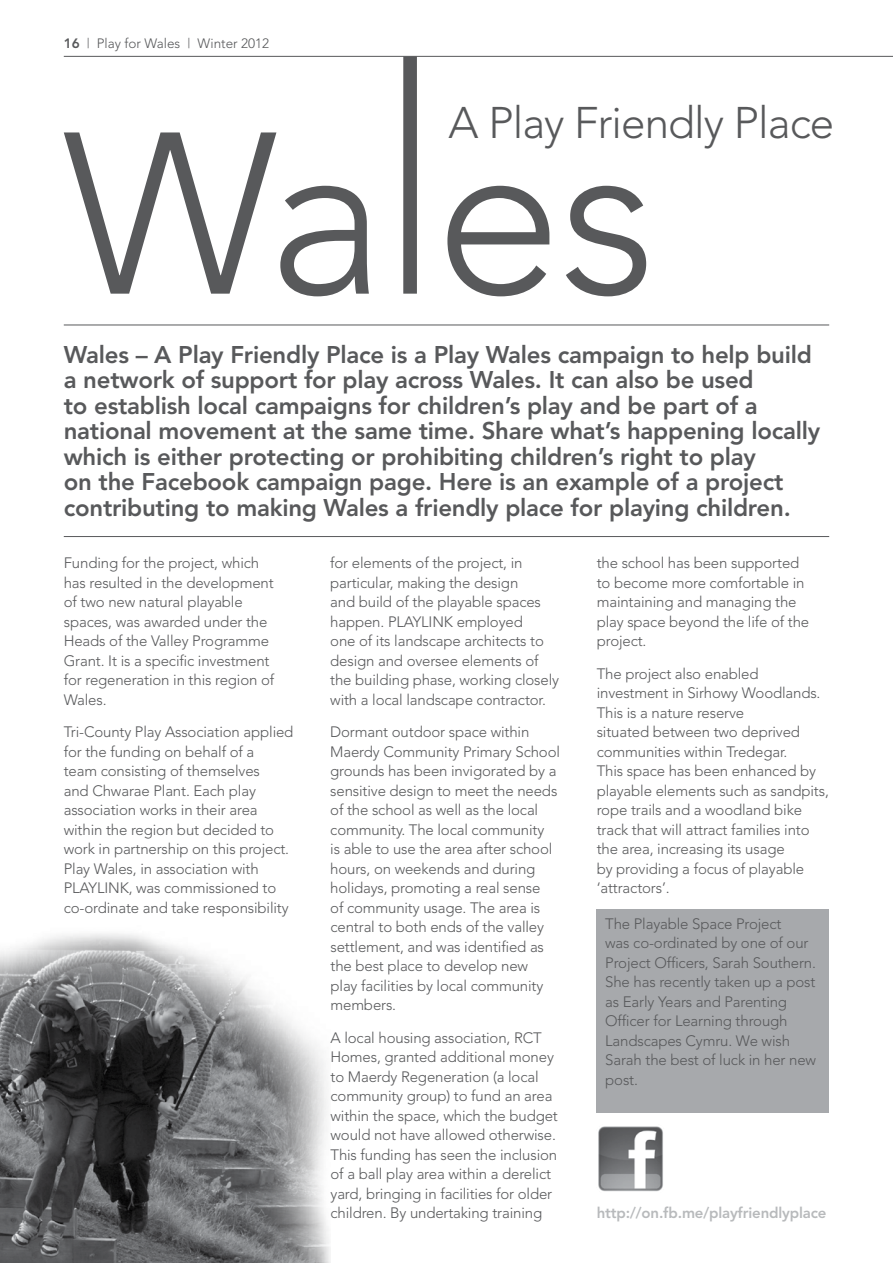
<style>
.page{position:relative;width:893px;height:1263px;background:#fff}
.page>*{position:absolute;margin:0;border:0;box-sizing:border-box;transform-origin:0 0}
.t1{font:300 43.95px "Avenir";letter-spacing:-.02em;color:#58595b}
.t2{font:800 24px/25.5px "Avenir";letter-spacing:-.01em;color:#58595b}
.t3{font:300 15px/19.5px "Avenir";letter-spacing:-.01em;color:#58595b}
.t4{font:800 15px "Avenir";letter-spacing:-.01em;color:#b8babc}
.t5{font:300 13.5px "Avenir";color:#58595b}
.s1{font-weight:800}
</style>
<div class="page">
<hr style="left:64px;top:56px;width:829px;height:1px;background:#58595b">
<img style="left:598px;top:1126px;width:65px;height:66px">
<hr style="left:64px;top:536px;width:765px;height:1px;background:#58595b">
<hr style="left:64px;top:325px;width:765px;height:1px;background:#58595b">
<svg style="left:64px;top:56px;width:582px;height:240px"></svg>
<img style="left:0;top:933px;width:331px;height:330px">
<div style="left:597px;top:909px;width:232px;height:203px;background:#a7a9ac"></div>
<p class="t5" style="left:64px;top:35px;width:207px"><span class="s1">16</span> | Play for Wales | Winter 2012</p>
<h1 class="t1" style="left:449px;top:97px;width:387px">A Play Friendly Place</h1>
<p class="t2" style="left:64px;top:342px;width:758px">Wales – A Play Friendly Place is a Play Wales campaign to help build a network of support for play across Wales. It can also be used<br>to establish local campaigns for children’s play and be part of a national movement at the same time. Share what’s happening locally which is either protecting or prohibiting children’s right to play<br>on the Facebook campaign page. Here is an example of a project contributing to making Wales a friendly place for playing children.</p>
<p class="t3" style="left:64px;top:553px;width:212px">Funding for the project, which has resulted in the development of two new natural playable spaces, was awarded under the<br>Heads of the Valley Programme<br>Grant. It is a specific investment for regeneration in this region of<br>Wales.</p>
<p class="t3" style="left:64px;top:722px;width:231px">Tri-County Play Association applied for the funding on behalf of a<br>team consisting of themselves<br>and Chwarae Plant. Each play association works in their area within the region but decided to work in partnership on this project.<br>Play Wales, in association with<br>PLAYLINK, was commissioned to co-ordinate and take responsibility</p>
<p class="t3" style="left:330px;top:553px;width:230px">for elements of the project, in particular, making the design<br>and build of the playable spaces happen. PLAYLINK employed<br>one of its landscape architects to design and oversee elements of the building phase, working closely with a local landscape contractor.</p>
<p class="t3" style="left:330px;top:722px;width:231px">Dormant outdoor space within<br>Maerdy Community Primary School grounds has been invigorated by a sensitive design to meet the needs of the school as well as the local community. The local community<br>is able to use the area after school hours, on weekends and during holidays, promoting a real sense<br>of community usage. The area is central to both ends of the valley settlement, and was identified as the best place to develop new<br>play facilities by local community members.</p>
<p class="t3" style="left:331px;top:1027px;width:229px">A local housing association, RCT Homes, granted additional money to Maerdy Regeneration (a local community group) to fund an area within the space, which the budget would not have allowed otherwise.<br>This funding has seen the inclusion of a ball play area within a derelict yard, bringing in facilities for older children. By undertaking training</p>
<p class="t3" style="left:597px;top:553px;width:214px">the school has been supported to become more comfortable in maintaining and managing the play space beyond the life of the project.</p>
<p class="t3" style="left:597px;top:664px;width:234px">The project also enabled investment in Sirhowy Woodlands.<br>This is a nature reserve<br>situated between two deprived communities within Tredegar.<br>This space has been enhanced by playable elements such as sandpits, rope trails and a woodland bike track that will attract families into the area, increasing its usage<br>by providing a focus of playable ‘attractors’.</p>
<p class="t3" style="left:605px;top:914px;width:212px">The Playable Space Project<br>was co-ordinated by one of our<br>Project Officers, Sarah Southern.<br>She has recently taken up a post as Early Years and Parenting<br>Officer for Learning through<br>Landscapes Cymru. We wish<br>Sarah the best of luck in her new post.</p>
<p class="t4" style="left:597px;top:1204px;width:231px">http://on.fb.me/playfriendlyplace</p>
</div>
